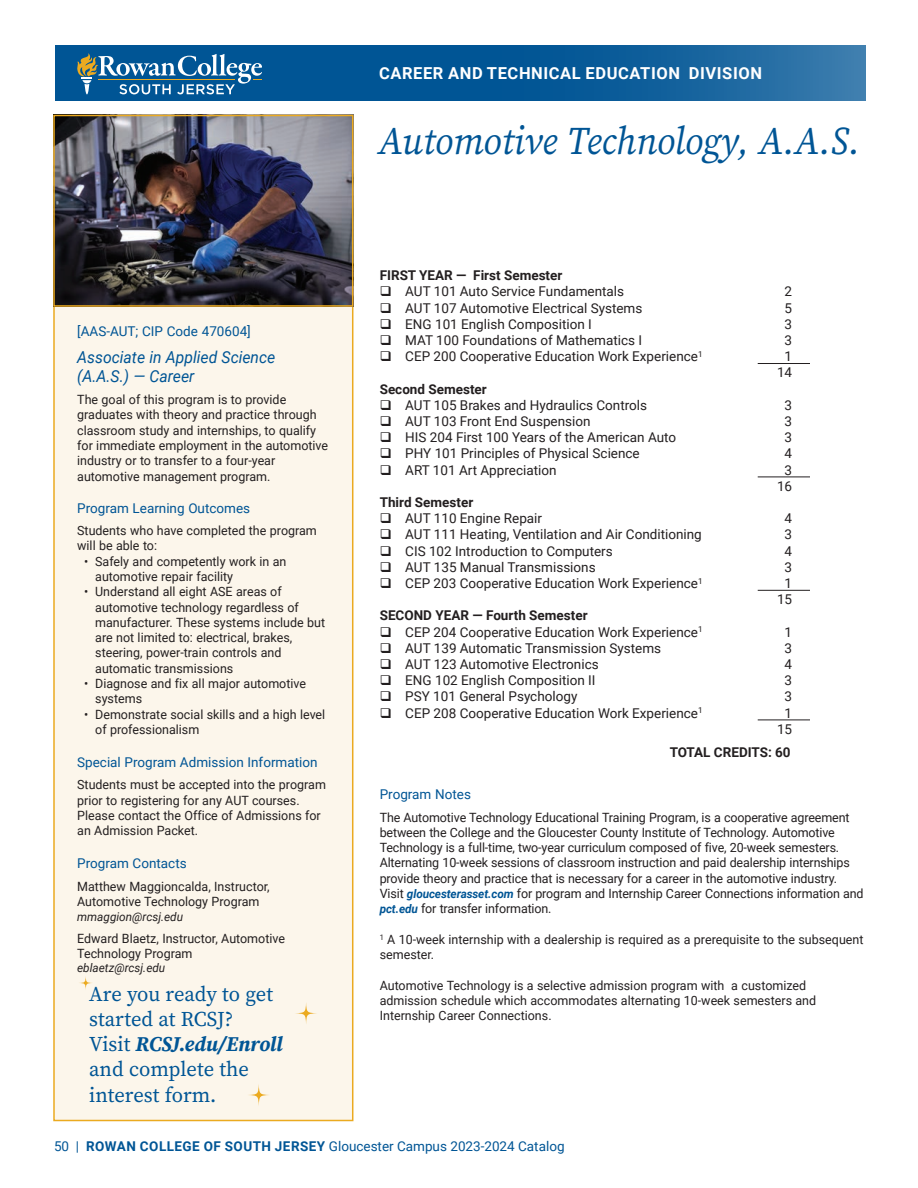
<style>
.page{position:relative;width:918px;height:1188px;background:#fff}
.page>*{position:absolute;margin:0;border:0;box-sizing:border-box;transform-origin:0 0}
.t1{font:italic 39px "Source Serif Pro";color:#005595;scale:.95 1}
.t2{font:21px/25.2px "Source Serif Pro";color:#005595}
.t3{font:italic 16.5px/19.5px "Roboto";color:#005595;scale:.95 1}
.t4{font:700 16.5px "Roboto";letter-spacing:.035em;color:#fff}
.t5{font:13.5px/16.2px "Roboto";color:#231f20;text-align:center}
.t6{font:13.5px "Roboto";color:#005595}
.t7{font:700 13.5px "Roboto";color:#231f20}
.t8{font:12.75px/15.3px "Roboto";color:#231f20}
.t9{font:italic 12px "Roboto";color:#231f20}
.s1{font-weight:700;font-style:italic;font-size:12px;color:#005595}
.s2{font-weight:700;font-style:italic}
.s3{font-weight:700}
</style>
<div class="page">
<div style="left:53px;top:115px;width:300px;height:1006px;background:#fcf6eb;border:2px solid #ebaa20"></div>
<svg style="left:248px;top:1084px;width:22px;height:22px"></svg>
<svg style="left:295px;top:1002px;width:22px;height:22px"></svg>
<svg style="left:79px;top:976px;width:14px;height:14px"></svg>
<svg style="left:55px;top:45px;width:811px;height:56px;fill:#025695"></svg>
<img style="left:56px;top:118px;width:294px;height:186px">
<div style="left:53px;top:115px;width:300px;height:192px;border:2px solid #ebaa20"></div>
<hr style="left:758px;top:363px;width:52px;height:1px;background:#231f20">
<hr style="left:758px;top:477px;width:52px;height:1px;background:#231f20">
<hr style="left:758px;top:590px;width:52px;height:1px;background:#231f20">
<hr style="left:758px;top:720px;width:52px;height:1px;background:#231f20">
<svg style="left:77px;top:53px;width:185px;height:41px"></svg>
<p class="t4" style="left:379px;top:62px;width:385px">CAREER AND TECHNICAL EDUCATION DIVISION</p>
<h1 class="t1" style="left:378px;top:114px;width:509px">Automotive Technology, A.A.S.</h1>
<p class="t7" style="left:380px;top:266px;width:184px">FIRST YEAR — First Semester</p>
<p class="t5" style="left:380px;top:283px;width:246px">❑ AUT 101 Auto Service Fundamentals</p>
<p class="t5" style="left:785px;top:283px;width:9px">2</p>
<p class="t5" style="left:380px;top:299px;width:264px">❑ AUT 107 Automotive Electrical Systems</p>
<p class="t5" style="left:785px;top:299px;width:9px">5</p>
<p class="t5" style="left:380px;top:315px;width:214px">❑ ENG 101 English Composition I</p>
<p class="t5" style="left:785px;top:315px;width:9px">3</p>
<p class="t5" style="left:380px;top:332px;width:264px">❑ MAT 100 Foundations of Mathematics I</p>
<p class="t5" style="left:785px;top:332px;width:9px">3</p>
<p class="t5" style="left:380px;top:348px;width:324px">❑ CEP 200 Cooperative Education Work Experience<sup>1</sup></p>
<p class="t5" style="left:777px;top:348px;width:17px">1<br>14</p>
<p class="t7" style="left:380px;top:379px;width:109px">Second Semester</p>
<p class="t5" style="left:380px;top:396px;width:269px">❑ AUT 105 Brakes and Hydraulics Controls</p>
<p class="t5" style="left:785px;top:396px;width:9px">3</p>
<p class="t5" style="left:380px;top:413px;width:212px">❑ AUT 103 Front End Suspension</p>
<p class="t5" style="left:785px;top:413px;width:9px">3</p>
<p class="t5" style="left:380px;top:429px;width:298px">❑ HIS 204 First 100 Years of the American Auto</p>
<p class="t5" style="left:785px;top:429px;width:9px">3</p>
<p class="t5" style="left:380px;top:445px;width:262px">❑ PHY 101 Principles of Physical Science</p>
<p class="t5" style="left:785px;top:445px;width:9px">4</p>
<p class="t5" style="left:380px;top:461px;width:178px">❑ ART 101 Art Appreciation</p>
<p class="t5" style="left:777px;top:461px;width:17px">3<br>16</p>
<p class="t7" style="left:380px;top:493px;width:95px">Third Semester</p>
<p class="t5" style="left:380px;top:510px;width:164px">❑ AUT 110 Engine Repair</p>
<p class="t5" style="left:785px;top:510px;width:9px">4</p>
<p class="t5" style="left:380px;top:526px;width:324px">❑ AUT 111 Heating, Ventilation and Air Conditioning</p>
<p class="t5" style="left:785px;top:526px;width:9px">3</p>
<p class="t5" style="left:380px;top:542px;width:235px">❑ CIS 102 Introduction to Computers</p>
<p class="t5" style="left:785px;top:542px;width:9px">4</p>
<p class="t5" style="left:380px;top:558px;width:217px">❑ AUT 135 Manual Transmissions</p>
<p class="t5" style="left:785px;top:558px;width:9px">3</p>
<p class="t5" style="left:380px;top:575px;width:324px">❑ CEP 203 Cooperative Education Work Experience<sup>1</sup></p>
<p class="t5" style="left:777px;top:575px;width:17px">1<br>15</p>
<p class="t7" style="left:380px;top:606px;width:209px">SECOND YEAR — Fourth Semester</p>
<p class="t5" style="left:380px;top:623px;width:324px">❑ CEP 204 Cooperative Education Work Experience<sup>1</sup></p>
<p class="t5" style="left:785px;top:623px;width:9px">1</p>
<p class="t5" style="left:380px;top:639px;width:283px">❑ AUT 139 Automatic Transmission Systems</p>
<p class="t5" style="left:785px;top:639px;width:9px">3</p>
<p class="t5" style="left:380px;top:656px;width:220px">❑ AUT 123 Automotive Electronics</p>
<p class="t5" style="left:785px;top:656px;width:9px">4</p>
<p class="t5" style="left:380px;top:672px;width:217px">❑ ENG 102 English Composition II</p>
<p class="t5" style="left:785px;top:672px;width:9px">3</p>
<p class="t5" style="left:380px;top:688px;width:199px">❑ PSY 101 General Psychology</p>
<p class="t5" style="left:785px;top:688px;width:9px">3</p>
<p class="t5" style="left:380px;top:704px;width:324px">❑ CEP 208 Cooperative Education Work Experience<sup>1</sup></p>
<p class="t5" style="left:777px;top:704px;width:17px">1<br>15</p>
<p class="t7" style="left:670px;top:742px;width:123px">TOTAL CREDITS: 60</p>
<p class="t6" style="left:380px;top:785px;width:93px">Program Notes</p>
<p class="t8" style="left:380px;top:809px;width:485px">The Automotive Technology Educational Training Program, is a cooperative agreement between the College and the Gloucester County Institute of Technology. Automotive Technology is a full-time, two-year curriculum composed of five, 20-week semesters.<br>Alternating 10-week sessions of classroom instruction and paid dealership internships provide theory and practice that is necessary for a career in the automotive industry.<br>Visit <span class="s1">gloucesterasset.com</span> for program and Internship Career Connections information and <span class="s1">pct.edu</span> for transfer information.</p>
<p class="t8" style="left:380px;top:931px;width:485px"><sup>1</sup> A 10-week internship with a dealership is required as a prerequisite to the subsequent semester.</p>
<p class="t8" style="left:380px;top:977px;width:438px">Automotive Technology is a selective admission program with a customized admission schedule which accommodates alternating 10-week semesters and<br>Internship Career Connections.</p>
<p class="t6" style="left:77px;top:322px;width:175px">[AAS-AUT; CIP Code 470604]</p>
<p class="t3" style="left:77px;top:346px;width:210px">Associate in Applied Science (A.A.S.) — Career</p>
<p class="t8" style="left:77px;top:391px;width:253px">The goal of this program is to provide graduates with theory and practice through classroom study and internships, to qualify for immediate employment in the automotive industry or to transfer to a four-year automotive management program.</p>
<p class="t6" style="left:77px;top:499px;width:174px">Program Learning Outcomes</p>
<p class="t8" style="left:77px;top:522px;width:241px">Students who have completed the program will be able to:</p>
<p class="t8" style="left:95px;top:553px;width:193px;text-indent:-11px">• Safely and competently work in an automotive repair facility</p>
<p class="t8" style="left:95px;top:584px;width:232px;text-indent:-11px">• Understand all eight ASE areas of automotive technology regardless of manufacturer. These systems include but are not limited to: electrical, brakes, steering, power-train controls and automatic transmissions</p>
<p class="t8" style="left:95px;top:675px;width:212px;text-indent:-11px">• Diagnose and fix all major automotive systems</p>
<p class="t8" style="left:95px;top:706px;width:232px;text-indent:-11px">• Demonstrate social skills and a high level of professionalism</p>
<p class="t6" style="left:77px;top:753px;width:242px">Special Program Admission Information</p>
<p class="t8" style="left:77px;top:777px;width:250px">Students must be accepted into the program prior to registering for any AUT courses.<br>Please contact the Office of Admissions for an Admission Packet.</p>
<p class="t6" style="left:77px;top:854px;width:111px">Program Contacts</p>
<p class="t8" style="left:77px;top:878px;width:194px">Matthew Maggioncalda, Instructor,<br>Automotive Technology Program</p>
<p class="t9" style="left:77px;top:908px;width:107px">mmaggion@rcsj.edu</p>
<p class="t8" style="left:77px;top:931px;width:209px">Edward Blaetz, Instructor, Automotive<br>Technology Program</p>
<p class="t9" style="left:77px;top:959px;width:90px">eblaetz@rcsj.edu</p>
<h2 class="t2" style="left:89px;top:981px;width:195px">Are you ready to get started at RCSJ?<br>Visit <span class="s2">RCSJ.edu/Enroll </span>and complete the interest form.</h2>
<p class="t6" style="left:54px;top:1137px;width:512px">50 | <span class="s3">ROWAN COLLEGE OF SOUTH JERSEY</span> Gloucester Campus 2023-2024 Catalog</p>
</div>
